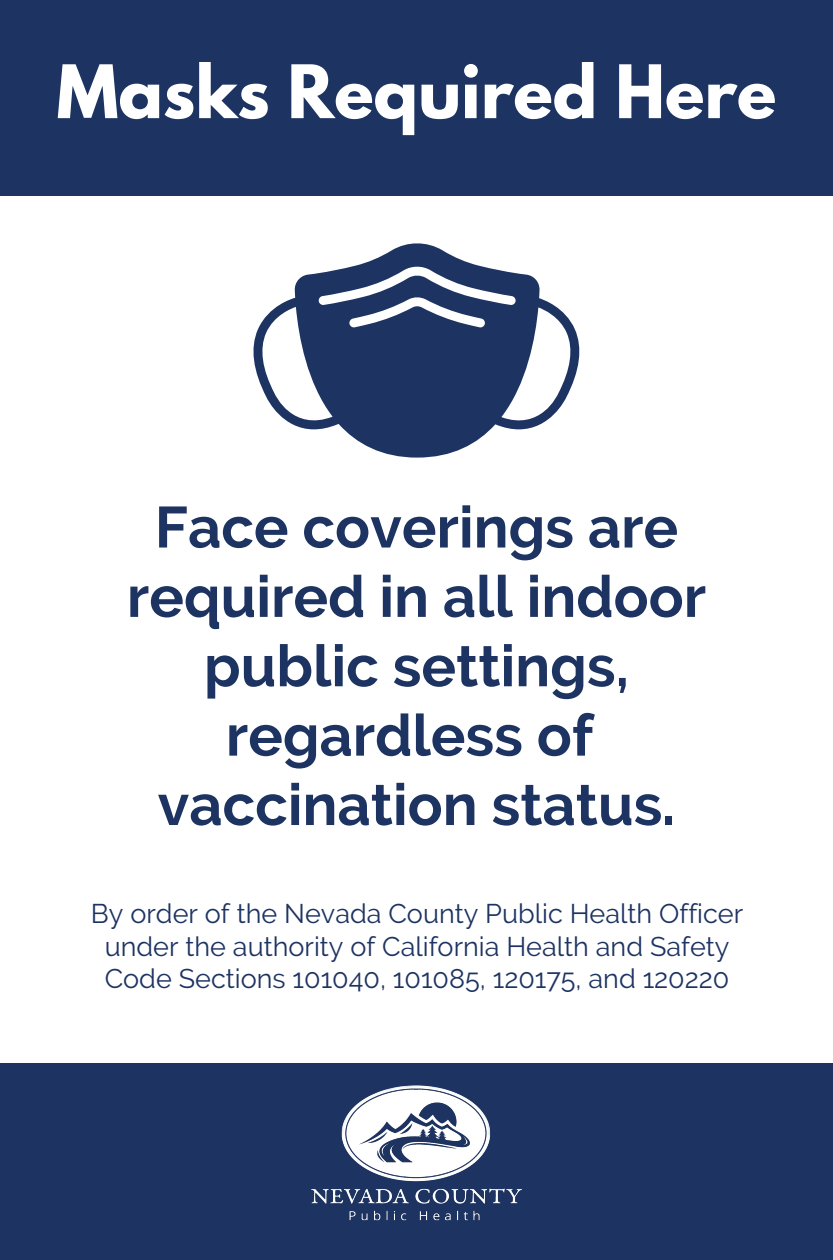
<style>
.page{position:relative;width:833px;height:1260px;background:#fff}
.page>*{position:absolute;margin:0;border:0;box-sizing:border-box;transform-origin:0 0}
.t1{font:700 65.31px "League Spartan";color:#fff}
.t2{font:700 57.81px/69.4px "Raleway";color:#1d3361;text-align:center}
.t3{font:27px/32.2px "Raleway";color:#1d3361;text-align:center}
</style>
<div class="page">
<div style="left:0;top:0;width:832px;height:195px;background:#1d3361"></div>
<svg style="left:253px;top:243px;width:327px;height:215px;fill:#1d3361"></svg>
<div style="left:0;top:1063px;width:832px;height:197px;background:#1d3361"></div>
<img style="left:311px;top:1085px;width:211px;height:136px">
<p class="t1" style="left:57px;top:59px;width:721px">Masks Required Here</p>
<p class="t2" style="left:127px;top:492px;width:580px">Face coverings are required in all indoor public settings, regardless of</p>
<p class="t2" style="left:157px;top:770px;width:519px">vaccination status.</p>
<p class="t3" style="left:91px;top:898px;width:654px">By order of the Nevada County Public Health Officer under the authority of California Health and Safety<br>Code Sections 101040, 101085, 120175, and 120220</p>
</div>
